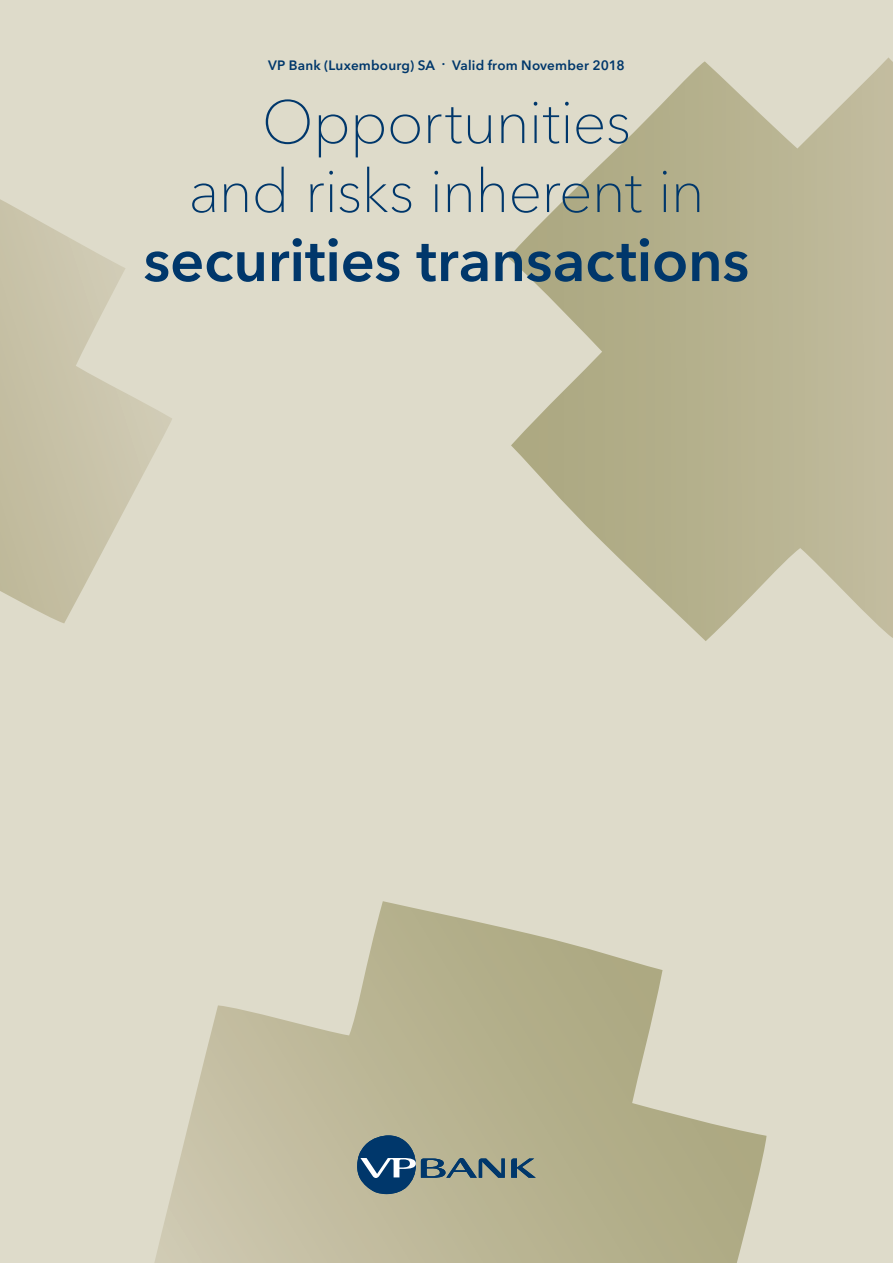
<style>
.page{position:relative;width:893px;height:1263px;background:#dedbca}
.page>*{position:absolute;margin:0;border:0;box-sizing:border-box;transform-origin:0 0}
.t1{font:100 60px/69px "VP Next";letter-spacing:-.02em;color:#00376b;text-align:center}
.t2{font:600 60px "VP Next";letter-spacing:-.005em;color:#00376b}
.t3{font:600 13.5px "VP Next";letter-spacing:.015em;color:#00376b}
</style>
<div class="page">
<svg style="left:154px;top:901px;width:613px;height:362px"></svg>
<svg style="left:508px;top:57px;width:385px;height:584px"></svg>
<svg style="left:0;top:199px;width:172px;height:424px"></svg>
<svg style="left:511px;top:1158px;width:25px;height:20px"></svg>
<svg style="left:357px;top:1135px;width:148px;height:59px;background:#798a89"></svg>
<p class="t3" style="left:268px;top:57px;width:358px">VP Bank (Luxembourg) SA · Valid from November 2018</p>
<h1 class="t1" style="left:188px;top:88px;width:518px">Opportunities<br>and risks inherent in</h1>
<h1 class="t2" style="left:144px;top:224px;width:607px">securities transactions</h1>
</div>
